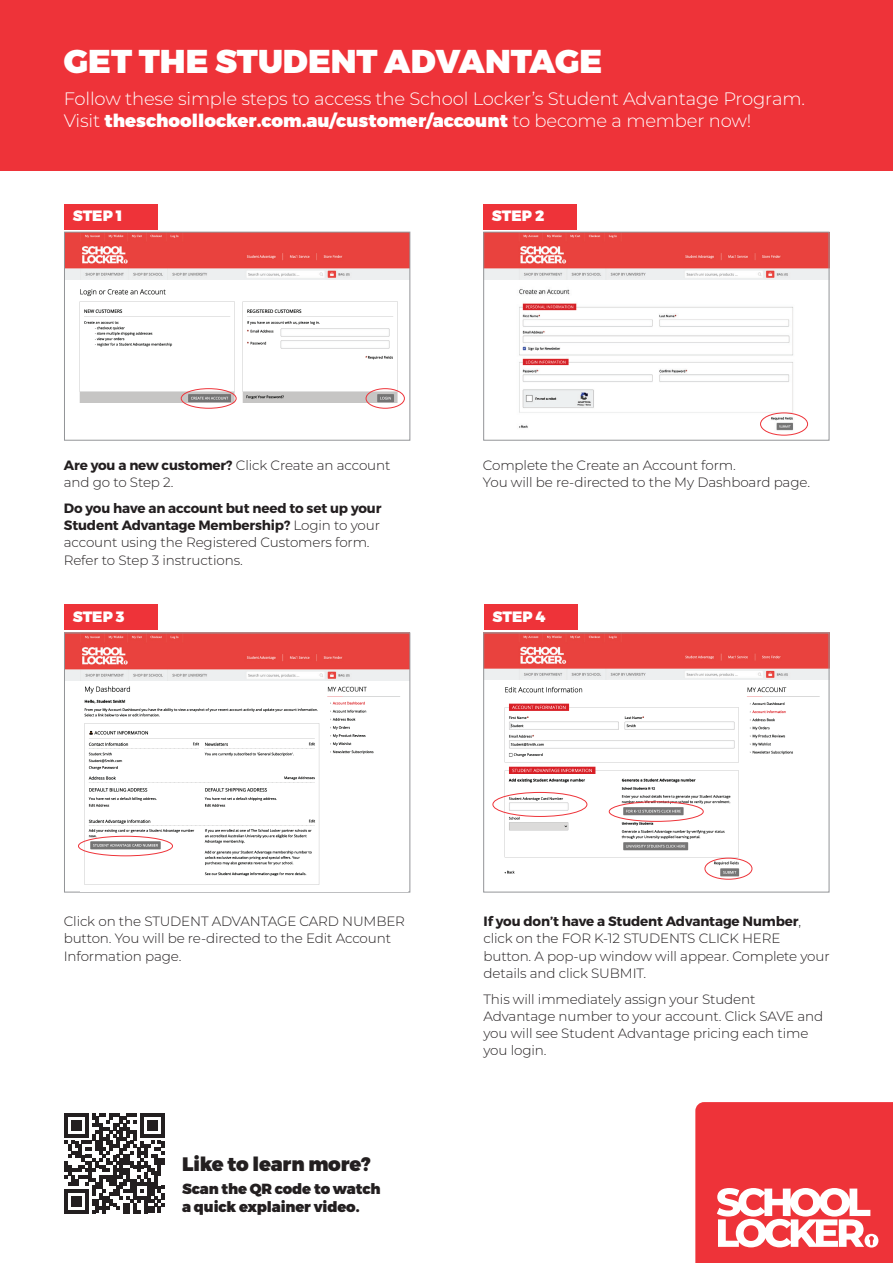
<style>
.page{position:relative;width:893px;height:1263px;background:#fff}
.page>*{position:absolute;margin:0;border:0;box-sizing:border-box;transform-origin:0 0}
.head_2{font:900 33px "Montserrat";color:#fff}
.heading{font:900 19.5px "Montserrat";letter-spacing:-.01em;color:#231f20}
.head_2-2{font:300 18px "Montserrat";letter-spacing:-.01em;color:#fff}
.head_2-3{font:900 18px "Montserrat";color:#fff}
.head_2-4{font:900 15px "Montserrat";color:#fff}
.text{font:900 14.7px/17.2px "Montserrat";letter-spacing:-.01em;color:#231f20}
.head_2-5{font:300 13.5px/17.2px "Montserrat";letter-spacing:-.01em;color:#231f20}
.s1{font-weight:300}
.s2{font-weight:700}
</style>
<div class="page">
<div style="left:0;top:0;width:893px;height:170px;background:#ee3339"></div>
<svg style="left:695px;top:1102px;width:198px;height:161px;background:#f0555a"></svg>
<img style="left:485px;top:234px;width:342px;height:45px">
<div style="left:483px;top:232px;width:346px;height:208px;border:1px solid #939598"></div>
<img style="left:485px;top:635px;width:342px;height:45px">
<div style="left:483px;top:633px;width:346px;height:259px;border:1px solid #939598"></div>
<img style="left:66px;top:234px;width:342px;height:45px">
<div style="left:64px;top:232px;width:346px;height:208px;border:1px solid #939598"></div>
<img style="left:66px;top:635px;width:342px;height:45px">
<img style="left:79px;top:289px;width:326px;height:114px">
<div style="left:64px;top:204px;width:94px;height:26px;background:#ee3339"></div>
<div style="left:181px;top:388px;width:56px;height:21px;border:1px solid #ee3339;border-radius:50%"></div>
<div style="left:366px;top:388px;width:39px;height:21px;border:1px solid #ee3339;border-radius:50%"></div>
<div style="left:483px;top:204px;width:94px;height:26px;background:#ee3339"></div>
<img style="left:519px;top:289px;width:277px;height:145px">
<div style="left:760px;top:413px;width:48px;height:22px;border:1px solid #ee3339;border-radius:50%"></div>
<div style="left:64px;top:604px;width:94px;height:26px;background:#ee3339"></div>
<img style="left:81px;top:686px;width:319px;height:199px">
<div style="left:78px;top:836px;width:95px;height:20px;border:1px solid #ee3339;border-radius:50%"></div>
<div style="left:484px;top:604px;width:94px;height:26px;background:#ee3339"></div>
<img style="left:499px;top:686px;width:321px;height:193px">
<div style="left:705px;top:858px;width:47px;height:21px;border:1px solid #ee3339;border-radius:50%"></div>
<div style="left:492px;top:792px;width:95px;height:25px;border:1px solid #ee3339;border-radius:50%"></div>
<div style="left:609px;top:801px;width:95px;height:21px;border:1px solid #ee3339;border-radius:50%"></div>
<svg style="left:64px;top:1113px;width:101px;height:100px"></svg>
<p class="head_2" style="left:64px;top:41px;width:540px">GET THE STUDENT ADVANTAGE</p>
<p class="head_2-2" style="left:64px;top:86px;width:743px">Follow these simple steps to access the School Locker’s Student Advantage Program.</p>
<p class="head_2-3" style="left:64px;top:110px;width:689px"><span class="s1">Visit</span> theschoollocker.com.au/customer/account <span class="s1">to become a member now!</span></p>
<p class="head_2-4" style="left:73px;top:206px;width:51px">STEP 1</p>
<p class="head_2-4" style="left:492px;top:206px;width:54px">STEP 2</p>
<p class="head_2-5" style="left:64px;top:456px;width:328px"><span class="s2">Are you a new customer?</span> Click Create an account and go to Step 2.</p>
<p class="head_2-5" style="left:64px;top:499px;width:319px"><span class="s2">Do you have an account but need to set up your Student Advantage Membership?</span> Login to your account using the Registered Customers form.<br>Refer to Step 3 instructions.</p>
<p class="head_2-4" style="left:73px;top:607px;width:53px">STEP 3</p>
<p class="head_2-5" style="left:483px;top:456px;width:329px">Complete the Create an Account form.<br>You will be re-directed to the My Dashboard page.</p>
<p class="head_2-4" style="left:492px;top:607px;width:55px">STEP 4</p>
<p class="head_2-5" style="left:64px;top:912px;width:343px">Click on the STUDENT ADVANTAGE CARD NUMBER button. You will be re-directed to the Edit Account<br>Information page.</p>
<p class="heading" style="left:182px;top:1151px;width:190px">Like to learn more?</p>
<p class="text" style="left:182px;top:1181px;width:200px">Scan the QR code to watch a quick explainer video.</p>
<p class="head_2-5" style="left:483px;top:912px;width:348px"><span class="s2">If you don’t have a Student Advantage Number</span>, click on the FOR K-12 STUDENTS CLICK HERE button. A pop-up window will appear. Complete your details and click SUBMIT.</p>
<p class="head_2-5" style="left:483px;top:990px;width:341px">This will immediately assign your Student Advantage number to your account. Click SAVE and you will see Student Advantage pricing each time you login.</p>
</div>
